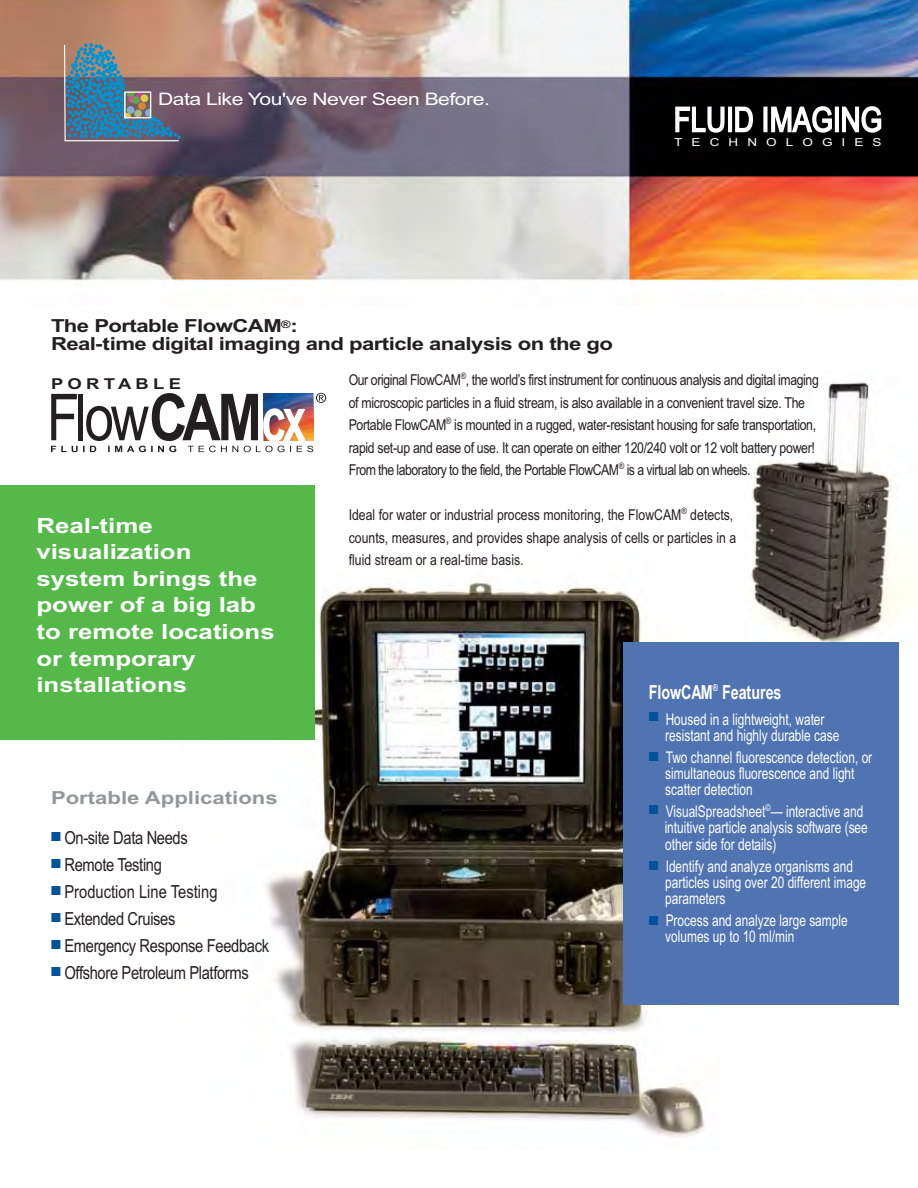
<style>
.page{position:relative;width:918px;height:1188px;background:#fff}
.page>*{position:absolute;margin:0;border:0;box-sizing:border-box;transform-origin:0 0}
.t1{font:33.75px "Arial Narrow";color:#fff}
.t2{font:700 21px/26.5px "Arial Narrow";color:#fff;scale:1.5 1}
.t3{font:700 19.35px "Arial Narrow";color:#fff;scale:.9 1}
.t4{font:18px "Arial Narrow";letter-spacing:-.02em;color:#231f20}
.t5{font:700 18px/18px "Arial Narrow";letter-spacing:-.02em;color:#231f20;scale:1.5 1}
.t6{font:18px "Arial Narrow";color:#231f20}
.t7{font:700 18px "Arial Narrow";color:#949698;scale:1.5 1}
.t8{font:17.25px "Arial Narrow";letter-spacing:-.02em;color:#fff;scale:1.5 1}
.t9{font:16.2px/16.2px "Arial Narrow";color:#fff;scale:.9 1}
.t10{font:15px/22.5px "Arial Narrow";letter-spacing:-.02em;color:#231f20}
.t11{font:15px/22.5px "Arial Narrow";color:#231f20}
.t12{font:700 15px "Arial Narrow";letter-spacing:.19em;color:#231f20;scale:1.5 1}
.t13{font:10.95px "Arial Narrow";letter-spacing:.55em;color:#fff;scale:1.5 1}
.s1{color:#00539b}
</style>
<div class="page">
<img style="left:165px;top:552px;width:540px;height:585px">
<img style="left:748px;top:379px;width:170px;height:263px">
<div style="left:0;top:485px;width:314px;height:254px;background:#54b948"></div>
<img style="left:0;top:0;width:918px;height:285px">
<div style="left:623px;top:642px;width:276px;height:363px;background:#5074b1"></div>
<svg style="left:63px;top:43px;width:118px;height:99px;background:#6c7e8b"></svg>
<svg style="left:51px;top:393px;width:275px;height:59px"></svg>
<p class="t8" style="left:158px;top:93px;width:223px">Data Like You've Never Seen Before.</p>
<p class="t1" style="left:674px;top:107px;width:210px">FLUID IMAGING</p>
<p class="t13" style="left:674px;top:138px;width:140px">TECHNOLOGIES</p>
<p class="t5" style="left:51px;top:319px;width:376px">The Portable FlowCAM<sup>®</sup>:<br>Real-time digital imaging and particle analysis on the go</p>
<p class="t10" style="left:349px;top:370px;width:472px">Our original FlowCAM<sup>®</sup>, the world’s first instrument for continuous analysis and digital imaging of microscopic particles in a fluid stream, is also available in a convenient travel size. The Portable FlowCAM<sup>®</sup> is mounted in a rugged, water-resistant housing for safe transportation, rapid set-up and ease of use. It can operate on either 120/240 volt or 12 volt battery power!<br>From the laboratory to the field, the Portable FlowCAM<sup>®</sup> is a virtual lab on wheels.</p>
<p class="t11" style="left:349px;top:505px;width:389px">Ideal for water or industrial process monitoring, the FlowCAM<sup>®</sup> detects, counts, measures, and provides shape analysis of cells or particles in a fluid stream or a real-time basis.</p>
<p class="t12" style="left:51px;top:378px;width:88px">PORTABLE</p>
<p class="t2" style="left:36px;top:514px;width:160px">Real-time visualization system brings the power of a big lab to remote locations or temporary installations</p>
<p class="t3" style="left:649px;top:686px;width:149px">FlowCAM<sup>®</sup> Features</p>
<p class="t9" style="left:665px;top:712px;width:195px;text-indent:-17px"><sup>■</sup> Housed in a lightweight, water resistant and highly durable case</p>
<p class="t9" style="left:665px;top:751px;width:232px;text-indent:-17px"><span class="s1">■</span> Two channel fluorescence detection, or simultaneous fluorescence and light scatter detection</p>
<p class="t9" style="left:665px;top:805px;width:227px;text-indent:-16px"><sup>■</sup> VisualSpreadsheet<sup>©</sup>— interactive and intuitive particle analysis software (see other side for details)</p>
<p class="t9" style="left:665px;top:860px;width:225px;text-indent:-17px"><span class="s1">■</span> Identify and analyze organisms and particles using over 20 different image parameters</p>
<p class="t9" style="left:665px;top:914px;width:204px;text-indent:-17px"><span class="s1">■</span> Process and analyze large sample volumes up to 10 ml/min</p>
<p class="t7" style="left:51px;top:791px;width:153px">Portable Applications</p>
<p class="t4" style="left:51px;top:831px;width:138px"><sup>■</sup> On-site Data Needs</p>
<p class="t4" style="left:51px;top:858px;width:113px"><sup>■</sup> Remote Testing</p>
<p class="t6" style="left:51px;top:885px;width:168px"><sup>■</sup> Production Line Testing</p>
<p class="t4" style="left:51px;top:912px;width:126px"><sup>■</sup> Extended Cruises</p>
<p class="t4" style="left:51px;top:939px;width:220px"><sup>■</sup> Emergency Response Feedback</p>
<p class="t4" style="left:51px;top:966px;width:199px"><sup>■</sup> Offshore Petroleum Platforms</p>
</div>
